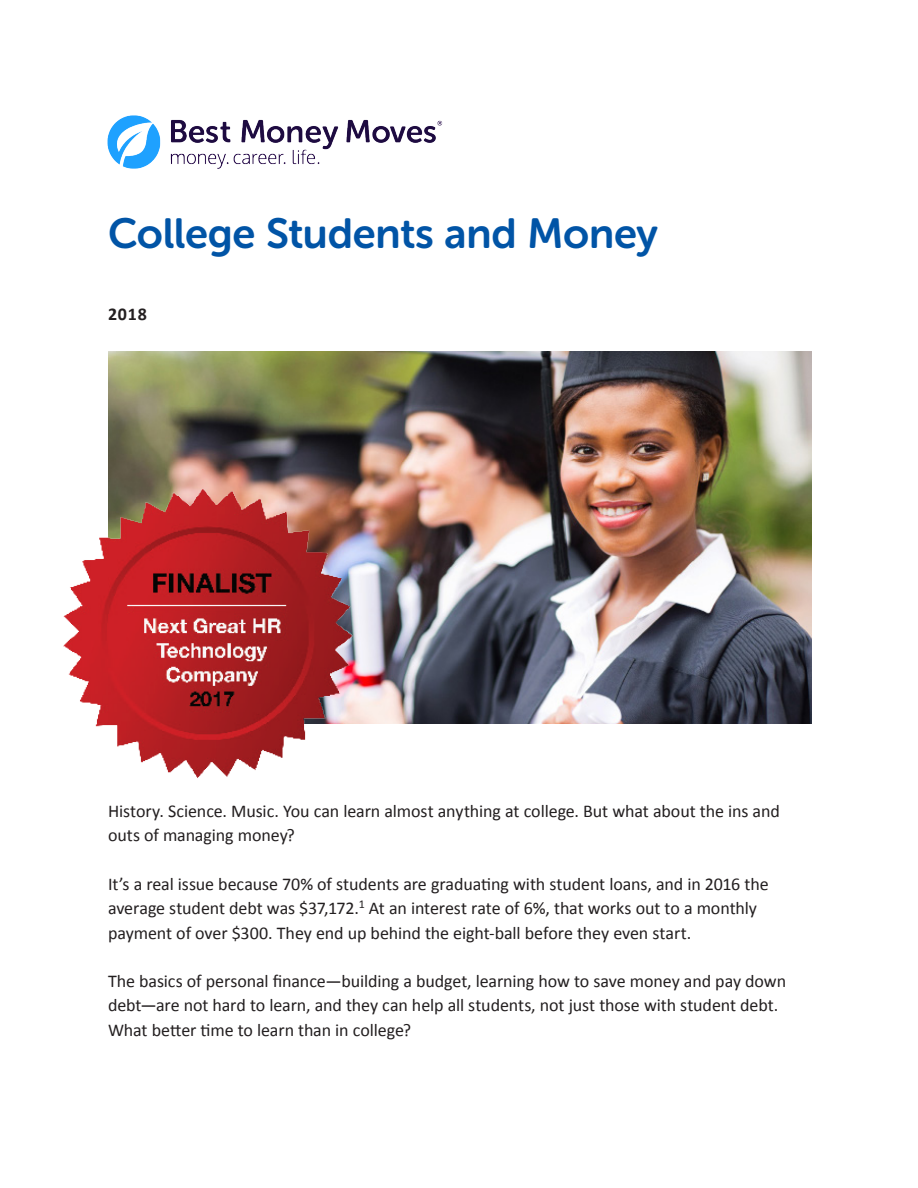
<style>
.page{position:relative;width:918px;height:1188px;background:#fff}
.page>*{position:absolute;margin:0;border:0;box-sizing:border-box;transform-origin:0 0}
.body{font:42px "Museo Sans Rounded 700";letter-spacing:-.005em;color:#0154a6}
.body-2{font:18px/24.3px "Calibri";letter-spacing:-.005em;color:#231f20}
.body-3{font:700 18px "Calibri";color:#231f20}
</style>
<div class="page">
<img style="left:108px;top:351px;width:703px;height:373px">
<img style="left:63px;top:488px;width:301px;height:290px">
<img style="left:107px;top:115px;width:336px;height:54px">
<p class="body" style="left:108px;top:210px;width:551px">College Students and Money</p>
<p class="body-3" style="left:108px;top:303px;width:40px">2018</p>
<p class="body-2" style="left:108px;top:798px;width:673px">History. Science. Music. You can learn almost anything at college. But what about the ins and outs of managing money?</p>
<p class="body-2" style="left:108px;top:871px;width:662px">It’s a real issue because 70% of students are graduating with student loans, and in 2016 the average student debt was $37,172.<sup>1</sup> At an interest rate of 6%, that works out to a monthly payment of over $300. They end up behind the eight-ball before they even start.</p>
<p class="body-2" style="left:108px;top:968px;width:680px">The basics of personal finance—building a budget, learning how to save money and pay down debt—are not hard to learn, and they can help all students, not just those with student debt.<br>What better time to learn than in college?</p>
</div>
